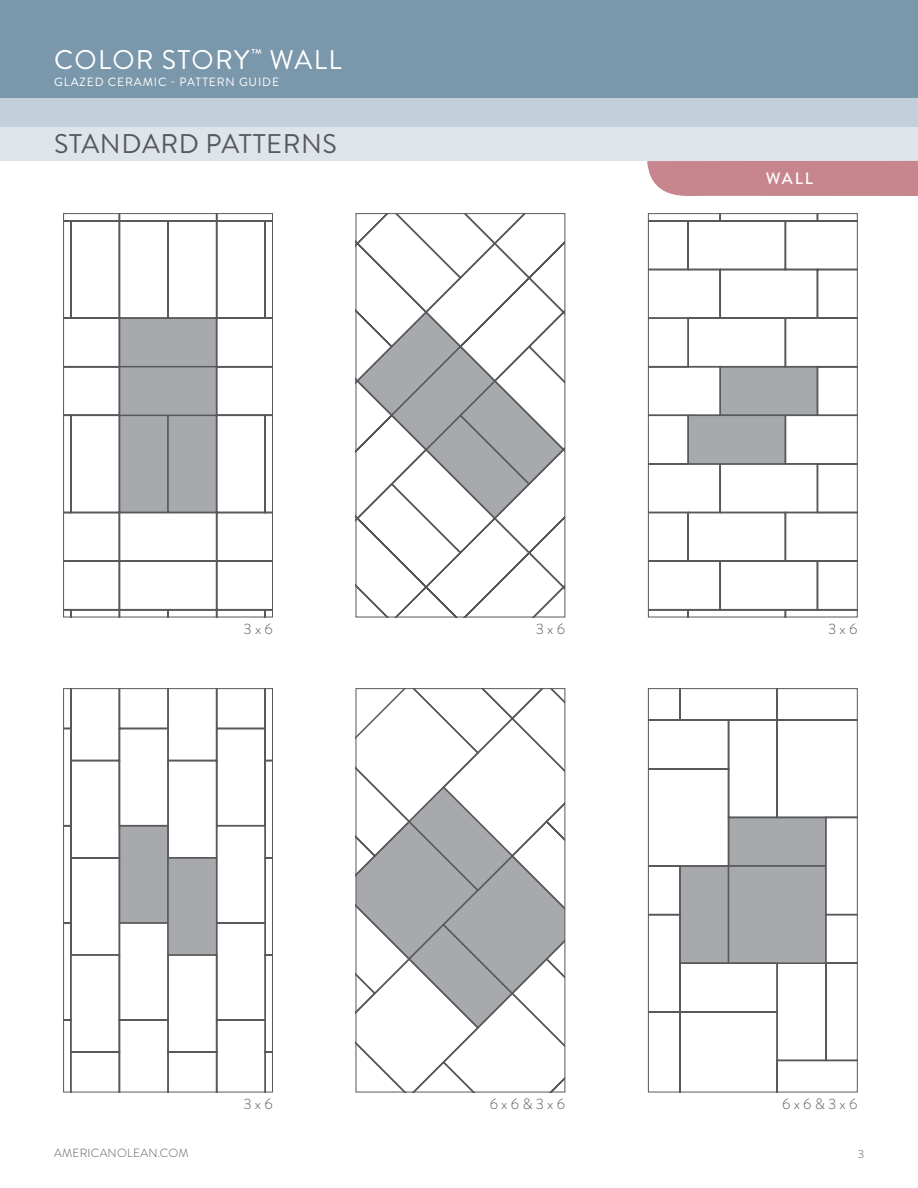
<style>
.page{position:relative;width:918px;height:1188px;background:#fff}
.page>*{position:absolute;margin:0;border:0;box-sizing:border-box;transform-origin:0 0}
.t1{font:27px "Brandon Grotesque";letter-spacing:.02em;color:#58595b}
.t2{font:27px "Brandon Grotesque";letter-spacing:.05em;color:#fff}
.t3{font:500 16.5px "Brandon Grotesque";color:#fff}
.t4{font:300 15px "Brandon Grotesque";color:#58595b}
.t5{font:12px "Brandon Grotesque";letter-spacing:.07em;color:#fff}
.t6{font:300 11.85px "Brandon Grotesque";letter-spacing:.02em;color:#58595b}
</style>
<div class="page">
<div style="left:0;top:0;width:918px;height:127px;background:#7a97ab"></div>
<div style="left:0;top:98px;width:918px;height:63px;background:#dee5ea"></div>
<div style="left:0;top:98px;width:918px;height:29px;background:#c3d0d9"></div>
<div style="left:647px;top:161px;width:271px;height:35px;background:#c7868d"></div>
<svg style="left:358px;top:215px;width:205px;height:400px"></svg>
<svg style="left:358px;top:690px;width:205px;height:400px"></svg>
<div style="left:356px;top:688px;width:209px;height:404px;border:1px solid #58595b"></div>
<svg style="left:65px;top:215px;width:206px;height:400px"></svg>
<div style="left:63px;top:213px;width:210px;height:404px;border:1px solid #58595b"></div>
<svg style="left:650px;top:215px;width:205px;height:102px"></svg>
<svg style="left:650px;top:317px;width:205px;height:298px"></svg>
<div style="left:648px;top:213px;width:209px;height:404px;border:1px solid #58595b"></div>
<svg style="left:69px;top:690px;width:202px;height:400px"></svg>
<div style="left:63px;top:688px;width:210px;height:404px;border:1px solid #58595b"></div>
<svg style="left:650px;top:690px;width:205px;height:400px"></svg>
<div style="left:648px;top:688px;width:209px;height:404px;border:1px solid #58595b"></div>
<h1 class="t2" style="left:54px;top:41px;width:289px">COLOR STORY<sup>™</sup> WALL</h1>
<p class="t5" style="left:54px;top:73px;width:227px">GLAZED CERAMIC - PATTERN GUIDE</p>
<h1 class="t1" style="left:54px;top:125px;width:284px">STANDARD PATTERNS</h1>
<h2 class="t3" style="left:766px;top:167px;width:49px">WALL</h2>
<p class="t4" style="left:244px;top:619px;width:31px">3 x 6</p>
<p class="t4" style="left:828px;top:619px;width:31px">3 x 6</p>
<p class="t4" style="left:536px;top:619px;width:31px">3 x 6</p>
<p class="t4" style="left:243px;top:1094px;width:31px">3 x 6</p>
<p class="t4" style="left:782px;top:1094px;width:77px">6 x 6 &amp; 3 x 6</p>
<p class="t4" style="left:490px;top:1094px;width:77px">6 x 6 &amp; 3 x 6</p>
<p class="t6" style="left:54px;top:1145px;width:136px">AMERICANOLEAN.COM</p>
<p class="t6" style="left:858px;top:1146px;width:8px">3</p>
</div>
